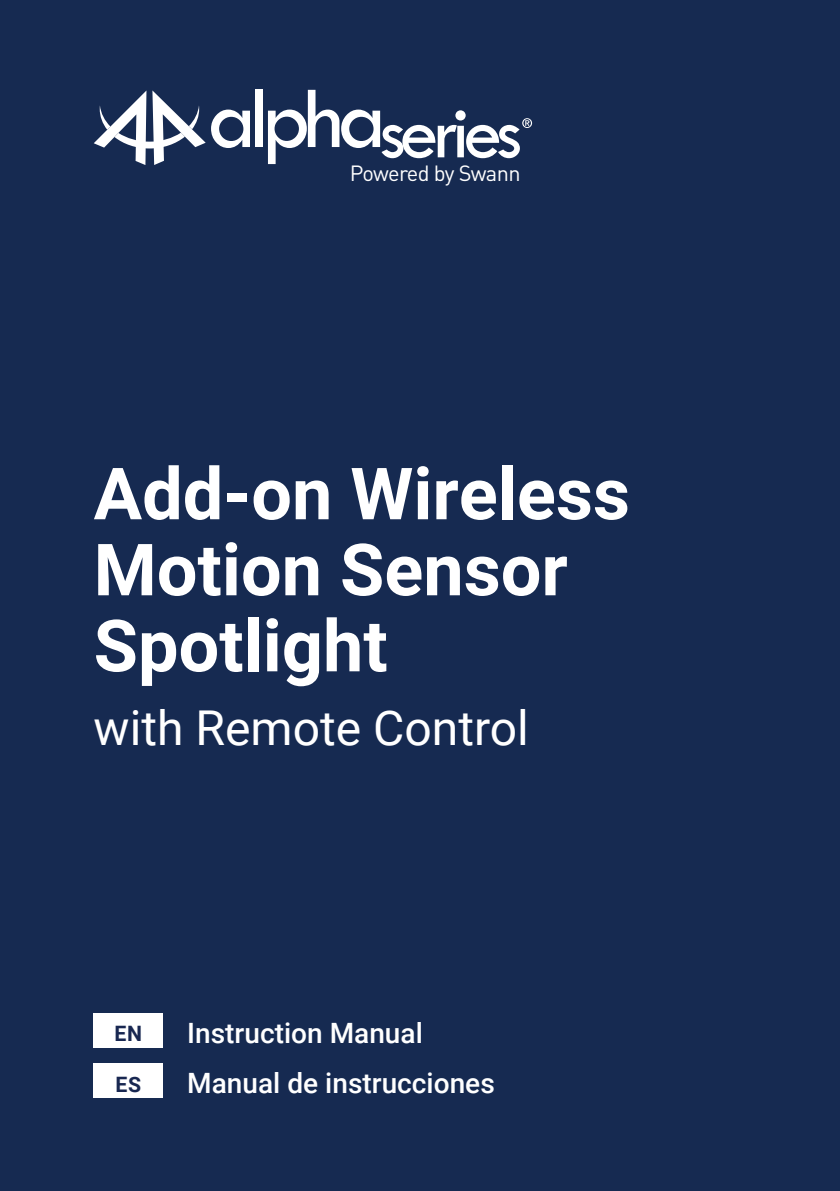
<style>
.page{position:relative;width:840px;height:1191px;background:#fff}
.page>*{position:absolute;margin:0;border:0;box-sizing:border-box;transform-origin:0 0}
.t1{font:700 72px/76px "Roboto";color:#fff}
.t2{font:48px "Roboto";color:#fff}
.t3{font:500 28px "Roboto";color:#fff}
.t4{font:21.8px "DIN Pro";letter-spacing:-.03em;color:#fff}
.Captions{font:700 21.2px "Roboto";color:#182751}
</style>
<div class="page">
<div style="left:0;top:0;width:839px;height:1191px;background:#162a51"></div>
<svg style="left:211px;top:110px;width:39px;height:38px"></svg>
<div style="left:255px;top:90px;width:8px;height:57px;background:#fff"></div>
<svg style="left:94px;top:90px;width:111px;height:75px"></svg>
<svg style="left:268px;top:90px;width:263px;height:74px"></svg>
<div style="left:94px;top:1013px;width:69px;height:34px;background:#fff"></div>
<div style="left:94px;top:1063px;width:69px;height:34px;background:#fff"></div>
<p class="t4" style="left:349px;top:155px;width:172px">Powered by Swann</p>
<p class="t1" style="left:94px;top:453px;width:537px">Add-on Wireless<br>Motion Sensor<br>Spotlight</p>
<p class="t2" style="left:94px;top:694px;width:436px">with Remote Control</p>
<p class="Captions" style="left:114px;top:1019px;width:29px">EN</p>
<p class="t3" style="left:187px;top:1013px;width:237px">Instruction Manual</p>
<p class="Captions" style="left:115px;top:1069px;width:27px">ES</p>
<p class="t3" style="left:187px;top:1063px;width:309px">Manual de instrucciones</p>
</div>
